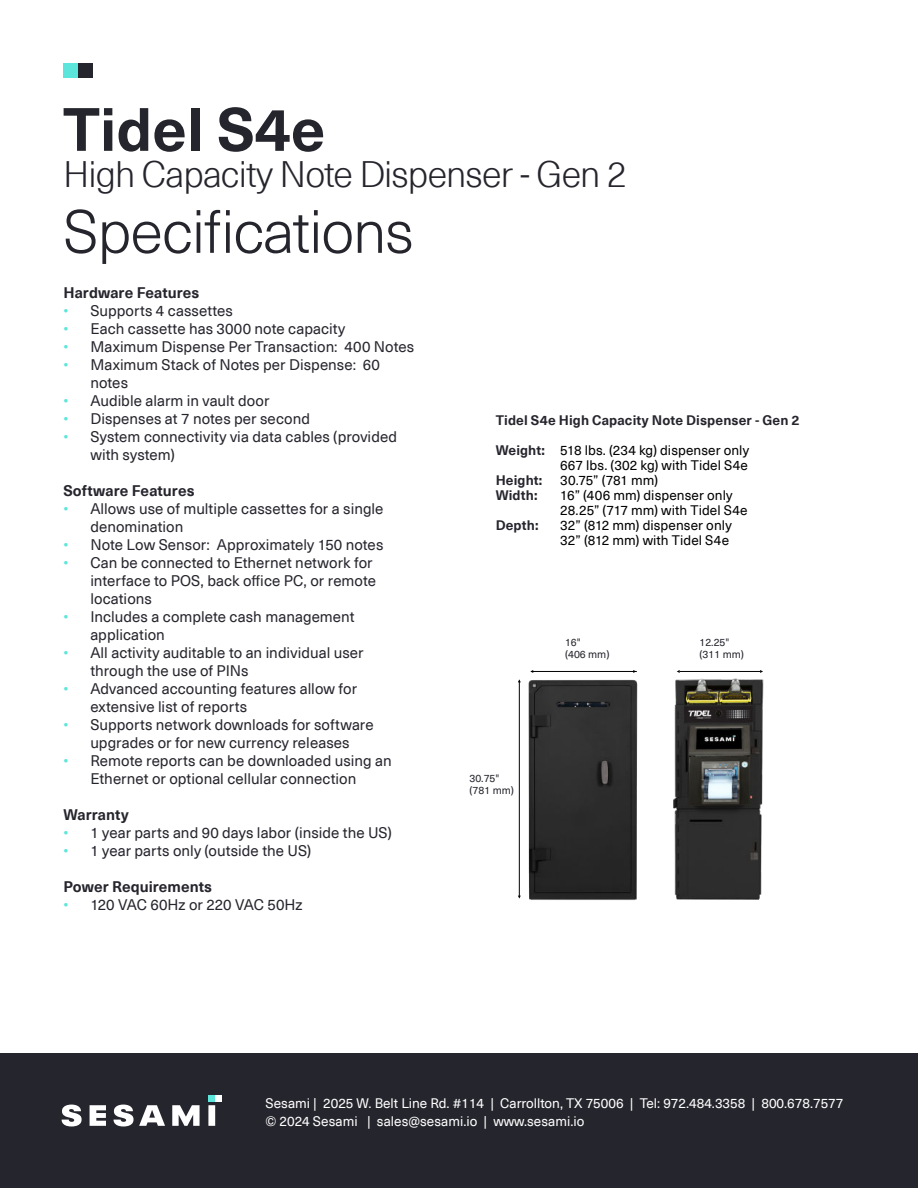
<style>
.page{position:relative;width:918px;height:1188px;background:#fff}
.page>*{position:absolute;margin:0;border:0;box-sizing:border-box;transform-origin:0 0}
.t1{font:300 60px "Neue Haas Unica W1 G";letter-spacing:-.025em;color:#25252d}
.t2{font:700 60px "Neue Haas Unica W1 G";color:#25252d}
.t3{font:300 36px "Neue Haas Unica W1 G";letter-spacing:-.025em;color:#25252d}
.t4{font:15px/18px "Neue Haas Unica W1 G";letter-spacing:.005em;color:#25252d}
.t5{font:700 15px "Neue Haas Unica W1 G";letter-spacing:.005em;color:#25252d}
.t6{font:13.5px/15px "Neue Haas Unica W1 G";letter-spacing:.005em;color:#000}
.t7{font:13.5px/18px "Neue Haas Unica W1 G";color:#fff}
.t8{font:700 13.5px/15px "Neue Haas Unica W1 G";letter-spacing:.01em;color:#25252d}
.t9{font:10.5px/12px "Neue Haas Unica W1 G";color:#25252d}
.s1{color:#5ce5db}
</style>
<div class="page">
<div style="left:63px;top:63px;width:15px;height:15px;background:#5ce5db"></div>
<div style="left:78px;top:63px;width:15px;height:15px;background:#25252d"></div>
<div style="left:0;top:1054px;width:918px;height:134px;background:#25252d"></div>
<svg style="left:62px;top:1105px;width:153px;height:21px"></svg>
<div style="left:208px;top:1096px;width:7px;height:6px;background:#5ce6db"></div>
<div style="left:215px;top:1096px;width:7px;height:6px;background:#fff"></div>
<hr style="left:680px;top:671px;width:80px;height:1px;background:#000">
<img style="left:518px;top:670px;width:120px;height:230px">
<img style="left:673px;top:678px;width:91px;height:222px">
<h1 class="t2" style="left:63px;top:104px;width:264px">Tidel S4e</h1>
<h2 class="t3" style="left:63px;top:159px;width:565px">High Capacity Note Dispenser - Gen 2</h2>
<h1 class="t1" style="left:63px;top:188px;width:352px">Specifications</h1>
<p class="t5" style="left:63px;top:286px;width:138px">Hardware Features</p>
<p class="t4" style="left:63px;top:303px;width:171px"><span class="s1">•</span> Supports 4 cassettes</p>
<p class="t4" style="left:63px;top:321px;width:283px"><span class="s1">•</span> Each cassette has 3000 note capacity</p>
<p class="t4" style="left:63px;top:339px;width:352px"><span class="s1">•</span> Maximum Dispense Per Transaction: 400 Notes</p>
<p class="t4" style="left:90px;top:357px;width:291px;text-indent:-27px"><span class="s1">•</span> Maximum Stack of Notes per Dispense: 60 notes</p>
<p class="t4" style="left:63px;top:393px;width:208px"><span class="s1">•</span> Audible alarm in vault door</p>
<p class="t4" style="left:63px;top:411px;width:248px"><span class="s1">•</span> Dispenses at 7 notes per second</p>
<p class="t4" style="left:90px;top:429px;width:308px;text-indent:-27px"><span class="s1">•</span> System connectivity via data cables (provided with system)</p>
<p class="t5" style="left:63px;top:484px;width:133px">Software Features</p>
<p class="t4" style="left:90px;top:501px;width:295px;text-indent:-27px"><span class="s1">•</span> Allows use of multiple cassettes for a single denomination</p>
<p class="t4" style="left:63px;top:537px;width:322px"><span class="s1">•</span> Note Low Sensor: Approximately 150 notes</p>
<p class="t4" style="left:90px;top:555px;width:287px;text-indent:-27px"><span class="s1">•</span> Can be connected to Ethernet network for interface to POS, back office PC, or remote locations</p>
<p class="t4" style="left:90px;top:609px;width:266px;text-indent:-27px"><span class="s1">•</span> Includes a complete cash management application</p>
<p class="t4" style="left:90px;top:645px;width:275px;text-indent:-27px"><span class="s1">•</span> All activity auditable to an individual user through the use of PINs</p>
<p class="t4" style="left:90px;top:681px;width:268px;text-indent:-27px"><span class="s1">•</span> Advanced accounting features allow for extensive list of reports</p>
<p class="t4" style="left:63px;top:717px;width:312px;text-align:center"><span class="s1">•</span> Supports network downloads for software upgrades or for new currency releases</p>
<p class="t4" style="left:63px;top:753px;width:330px;text-align:center"><span class="s1">•</span> Remote reports can be downloaded using an<br>Ethernet or optional cellular connection</p>
<p class="t5" style="left:63px;top:808px;width:67px">Warranty</p>
<p class="t4" style="left:63px;top:825px;width:330px"><span class="s1">•</span> 1 year parts and 90 days labor (inside the US)</p>
<p class="t4" style="left:63px;top:843px;width:249px"><span class="s1">•</span> 1 year parts only (outside the US)</p>
<p class="t5" style="left:63px;top:880px;width:150px">Power Requirements</p>
<p class="t4" style="left:63px;top:897px;width:241px"><span class="s1">•</span> 120 VAC 60Hz or 220 VAC 50Hz</p>
<p class="t8" style="left:496px;top:413px;width:306px">Tidel S4e High Capacity Note Dispenser - Gen 2</p>
<p class="t8" style="left:496px;top:443px;width:51px">Weight:</p>
<p class="t8" style="left:496px;top:473px;width:48px">Height:<br>Width:</p>
<p class="t8" style="left:496px;top:518px;width:44px">Depth:</p>
<p class="t6" style="left:560px;top:443px;width:190px">518 lbs. (234 kg) dispenser only<br>667 lbs. (302 kg) with Tidel S4e<br>30.75” (781 mm)<br>16” (406 mm) dispenser only<br>28.25” (717 mm) with Tidel S4e<br>32” (812 mm) dispenser only<br>32” (812 mm) with Tidel S4e</p>
<p class="t9" style="left:470px;top:773px;width:46px">30.75" (781 mm)</p>
<p class="t9" style="left:565px;top:637px;width:46px">16"<br>(406 mm)</p>
<p class="t9" style="left:700px;top:637px;width:46px">12.25" (311 mm)</p>
<p class="t7" style="left:266px;top:1095px;width:579px">Sesami | 2025 W. Belt Line Rd. #114 | Carrollton, TX 75006 | Tel: 972.484.3358 | 800.678.7577 © 2024 Sesami | sales@sesami.io | www.sesami.io</p>
</div>
